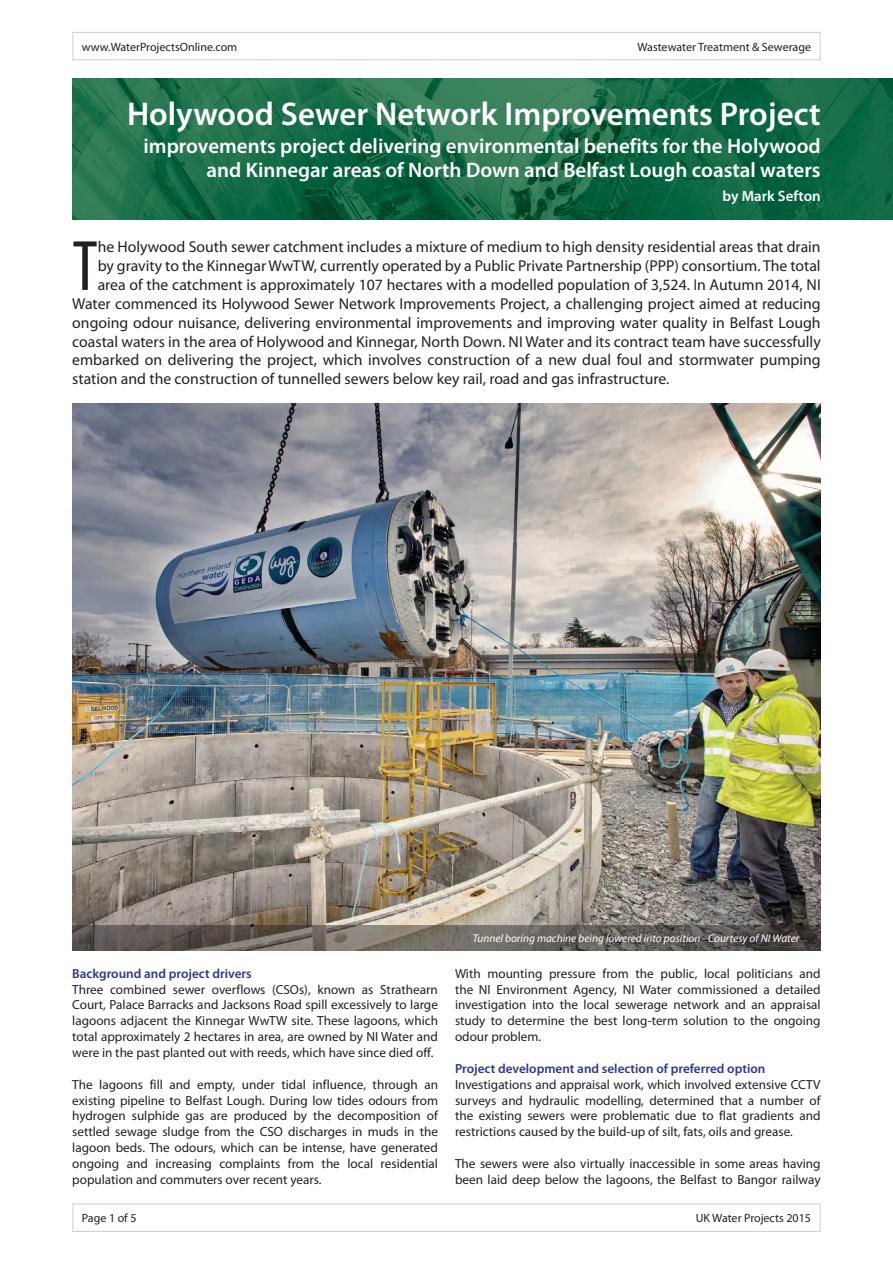
<style>
.page{position:relative;width:893px;height:1263px;background:#fff}
.page>*{position:absolute;margin:0;border:0;box-sizing:border-box;transform-origin:0 0}
.t1{font:condensed 71.85px "Myriad Pro";color:#231f20}
.t2{font:600 33px "Myriad Pro";color:#fff}
.t3{font:600 21px/24px "Myriad Pro";color:#fff;text-align:right}
.t4{font:15.75px "Myriad Pro";color:#231f20}
.t5{font:600 15px "Myriad Pro";color:#fff}
.t6{font:13.2px/15.9px "Myriad Pro";color:#231f20;text-align:justify}
.t7{font:600 13.2px "Myriad Pro";color:#2a3890}
.t8{font:12px "Myriad Pro";color:#231f20}
.t9{font:italic 11.25px "Myriad Pro";color:#fff}
.s1{font-stretch:condensed}
</style>
<div class="page">
<img style="left:72px;top:404px;width:749px;height:521px">
<div style="left:72px;top:32px;width:749px;height:28px;border:1px solid #d1d3d4"></div>
<div style="left:72px;top:1203px;width:749px;height:29px;border:1px solid #d1d3d4"></div>
<img style="left:72px;top:79px;width:821px;height:140px">
<svg style="left:72px;top:925px;width:749px;height:26px;background:#655e59"></svg>
<p class="t8" style="left:82px;top:39px;width:157px">www.WaterProjectsOnline.com</p>
<p class="t8" style="left:637px;top:39px;width:175px">Wastewater Treatment &amp; Sewerage</p>
<h2 class="t2" style="left:127px;top:93px;width:695px">Holywood Sewer Network Improvements Project</h2>
<h3 class="t3" style="left:143px;top:134px;width:679px">improvements project delivering environmental benefits for the Holywood and Kinnegar areas of North Down and Belfast Lough coastal waters</h3>
<p class="t5" style="left:722px;top:187px;width:100px">by Mark Sefton</p>
<h1 class="t1" style="left:72px;top:223px;width:27px">T</h1>
<p class="t4" style="left:98px;top:237px;width:724px">he Holywood South sewer catchment includes a mixture of medium to high density residential areas that drain</p>
<p class="t4" style="left:98px;top:256px;width:724px">by gravity to the Kinnegar WwTW, currently operated by a Public Private Partnership (PPP) consortium. The total</p>
<p class="t4" style="left:98px;top:275px;width:725px">area of the catchment is approximately 107 hectares with a modelled population of 3,524. <span class="s1">I</span>n Autumn 2014, NI</p>
<p class="t4" style="left:72px;top:294px;width:750px">Water commenced its Holywood Sewer Network Improvements Project, a challenging project aimed at reducing</p>
<p class="t4" style="left:72px;top:313px;width:750px">ongoing odour nuisance, delivering environmental improvements and improving water quality in Belfast Lough</p>
<p class="t4" style="left:72px;top:332px;width:750px">coastal waters in the area of Holywood and Kinnegar, North Down. NI Water and its contract team have successfully</p>
<p class="t4" style="left:72px;top:350px;width:750px">embarked on delivering the project, which involves construction of a new dual foul and stormwater pumping</p>
<p class="t4" style="left:72px;top:369px;width:599px">station and the construction of tunnelled sewers below key rail, road and gas infrastructure.</p>
<p class="t7" style="left:72px;top:965px;width:181px">Background and project drivers</p>
<p class="t6" style="left:72px;top:981px;width:367px">Three combined sewer overflows (CSOs), known as Strathearn Court, Palace Barracks and Jacksons Road spill excessively to large lagoons adjacent the Kinnegar WwTW site. These lagoons, which total approximately 2 hectares in area, are owned by NI Water and were in the past planted out with reeds, which have since died off.</p>
<p class="t6" style="left:72px;top:1076px;width:367px">The lagoons fill and empty, under tidal influence, through an existing pipeline to Belfast Lough. During low tides odours from hydrogen sulphide gas are produced by the decomposition of settled sewage sludge from the CSO discharges in muds in the lagoon beds. The odours, which can be intense, have generated ongoing and increasing complaints from the local residential population and commuters over recent years.</p>
<p class="t9" style="left:473px;top:931px;width:328px">Tunnel boring machine being lowered into position - Courtesy of NI Water</p>
<p class="t6" style="left:455px;top:965px;width:367px">With mounting pressure from the public, local politicians and the NI Environment Agency, NI Water commissioned a detailed investigation into the local sewerage network and an appraisal study to determine the best long-term solution to the ongoing odour problem.</p>
<p class="t7" style="left:455px;top:1060px;width:312px">Project development and selection of preferred option</p>
<p class="t6" style="left:455px;top:1076px;width:367px">Investigations and appraisal work, which involved extensive CCTV surveys and hydraulic modelling, determined that a number of the existing sewers were problematic due to flat gradients and restrictions caused by the build-up of silt, fats, oils and grease.</p>
<p class="t6" style="left:455px;top:1155px;width:367px">The sewers were also virtually inaccessible in some areas having been laid deep below the lagoons, the Belfast to Bangor railway</p>
<p class="t8" style="left:82px;top:1211px;width:56px">Page 1 of 5</p>
<p class="t8" style="left:696px;top:1211px;width:117px">UK Water Projects 2015</p>
</div>
